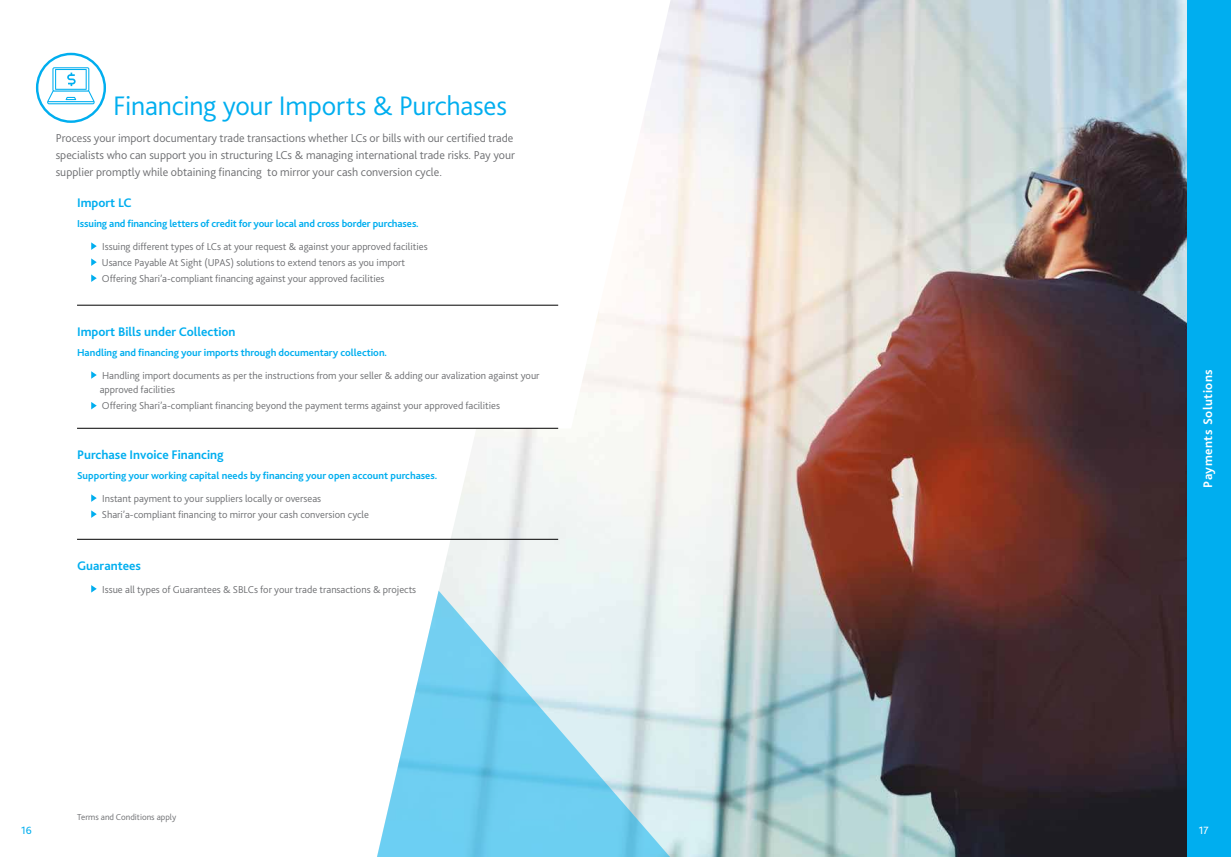
<style>
.page{position:relative;width:1231px;height:857px;background:#fff}
.page>*{position:absolute;margin:0;border:0;box-sizing:border-box;transform-origin:0 0}
.t1{font:300 28px "Bliss 2";letter-spacing:-.01em;color:#00aeef}
.t2{font:700 13px "Bliss 2";color:#00aeef}
.t3{font:700 13px "Bliss 2";letter-spacing:.04em;color:#fff}
.t4{font:300 12px/17px "Bliss 2";color:#6d6e71;text-align:justify}
.t5{font:11px "Bliss 2";color:#00aeef}
.t6{font:11px "Bliss 2";color:#fff}
.t7{font:300 10.5px/16px "Bliss 2";color:#6d6e71}
.t8{font:700 10.5px "Bliss 2";color:#00aeef}
.t9{font:300 9px "Bliss 2";color:#6d6e71}
</style>
<div class="page">
<img style="left:670px;top:0;width:517px;height:856px">
<svg style="left:137px;top:4px;width:533px;height:586px"></svg>
<svg style="left:91px;top:242px;width:6px;height:8px"></svg>
<svg style="left:91px;top:258px;width:6px;height:8px"></svg>
<svg style="left:91px;top:274px;width:6px;height:8px"></svg>
<svg style="left:91px;top:371px;width:6px;height:7px"></svg>
<svg style="left:91px;top:402px;width:6px;height:7px"></svg>
<svg style="left:91px;top:494px;width:6px;height:7px"></svg>
<svg style="left:91px;top:510px;width:6px;height:7px"></svg>
<svg style="left:91px;top:585px;width:6px;height:7px"></svg>
<hr style="left:77px;top:305px;width:481px;height:1px;background:#000">
<hr style="left:77px;top:428px;width:481px;height:1px;background:#000">
<hr style="left:77px;top:539px;width:481px;height:1px;background:#000">
<svg style="left:377px;top:590px;width:363px;height:266px"></svg>
<div style="left:1187px;top:0;width:43px;height:856px;background:#00aeef"></div>
<div style="left:36px;top:53px;width:70px;height:70px;border:2px solid #00aeef;border-radius:50%"></div>
<svg style="left:47px;top:67px;width:48px;height:37px"></svg>
<h1 class="t1" style="left:113px;top:88px;width:395px">Financing your Imports &amp; Purchases</h1>
<p class="t4" style="left:56px;top:129px;width:460px">Process your import documentary trade transactions whether LCs or bills with our certified trade specialists who can support you in structuring LCs &amp; managing international trade risks. Pay your supplier promptly while obtaining financing to mirror your cash conversion cycle.</p>
<p class="t2" style="left:77px;top:195px;width:56px">Import LC</p>
<p class="t8" style="left:77px;top:217px;width:343px">Issuing and financing letters of credit for your local and cross border purchases.</p>
<p class="t7" style="left:102px;top:238px;width:327px">Issuing different types of LCs at your request &amp; against your approved facilities<br>Usance Payable At Sight (UPAS) solutions to extend tenors as you import<br>Offering Shari’a-compliant financing against your approved facilities</p>
<p class="t2" style="left:77px;top:324px;width:160px">Import Bills under Collection</p>
<p class="t8" style="left:77px;top:345px;width:311px">Handling and financing your imports through documentary collection.</p>
<p class="t7" style="left:100px;top:367px;width:441px;line-height:14.6px">Handling import documents as per the instructions from your seller &amp; adding our avalization against your approved facilities</p>
<p class="t7" style="left:102px;top:397px;width:400px">Offering Shari’a-compliant financing beyond the payment terms against your approved facilities</p>
<p class="t2" style="left:77px;top:447px;width:148px">Purchase Invoice Financing</p>
<p class="t8" style="left:77px;top:468px;width:362px">Supporting your working capital needs by financing your open account purchases.</p>
<p class="t7" style="left:102px;top:490px;width:269px">Instant payment to your suppliers locally or overseas<br>Shari’a-compliant financing to mirror your cash conversion cycle</p>
<p class="t2" style="left:77px;top:557px;width:65px">Guarantees</p>
<p class="t7" style="left:102px;top:580px;width:315px">Issue all types of Guarantees &amp; SBLCs for your trade transactions &amp; projects</p>
<p class="t9" style="left:77px;top:810px;width:101px">Terms and Conditions apply</p>
<p class="t3" style="left:1199px;top:487px;width:120px;rotate:-90deg">Payments Solutions</p>
<p class="t5" style="left:21px;top:823px;width:12px">16</p>
<p class="t6" style="left:1198px;top:823px;width:11px">17</p>
</div>
